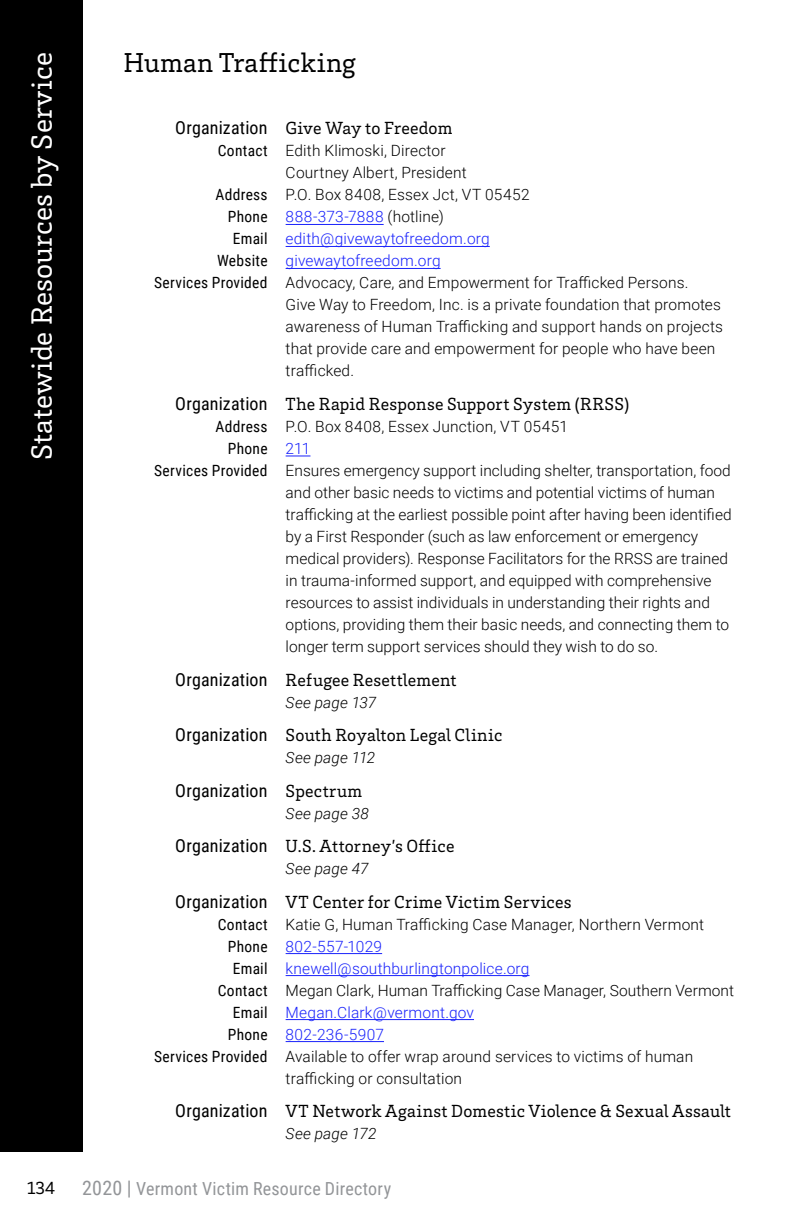
<style>
.page{position:relative;width:792px;height:1224px;background:#fff}
.page>*{position:absolute;margin:0;border:0;box-sizing:border-box;transform-origin:0 0}
.t1{font:30px "Brix Slab";letter-spacing:-.005em;color:#fff}
.t2{font:28px "Brix Slab";letter-spacing:.01em;color:#000}
.p-organization{font:18px "Brix Slab";letter-spacing:.01em;color:#000}
.t3{font:18px "Roboto Condensed";letter-spacing:.015em;color:#939598}
.p-organization-2{font:18px "Roboto Condensed";letter-spacing:.01em;color:#000}
.p-listing{font:300 15.6px/22px "Roboto";letter-spacing:.005em;color:#000}
.p-listing-2{font:300 15.6px "Roboto";letter-spacing:.015em;color:#1922fb}
.p-listing-3{font:italic 300 15.6px "Roboto";letter-spacing:.01em;color:#000}
.p-listing-4{font:15.6px "Roboto Condensed";letter-spacing:.02em;color:#000}
.s1{font-family:"Roboto Condensed"}
.s2{font-family:"Roboto Condensed";font-weight:400}
.s3{font-family:"Roboto Condensed";font-weight:400;color:#000}
.s4{color:#000}
.s5{font-family:"Roboto";font-weight:300;color:#1922fb}
.s6{font-family:"Brix Slab"}
.s7{font-size:20px}
</style>
<div class="page">
<div style="left:0;top:0;width:82px;height:1152px;background:#000"></div>
<hr style="left:286px;top:224px;width:98px;height:1px;background:#1922fb">
<hr style="left:286px;top:246px;width:204px;height:1px;background:#1922fb">
<hr style="left:286px;top:268px;width:155px;height:1px;background:#1922fb">
<svg style="left:286px;top:455px;width:24px;height:1px"></svg>
<hr style="left:286px;top:953px;width:96px;height:1px;background:#1922fb">
<hr style="left:286px;top:975px;width:244px;height:1px;background:#1922fb">
<hr style="left:286px;top:1019px;width:188px;height:1px;background:#1922fb">
<hr style="left:286px;top:1041px;width:98px;height:1px;background:#1922fb">
<h1 class="t1" style="left:22px;top:460px;width:409px;rotate:-90deg">Statewide Resources by Service</h1>
<p class="p-organization" style="left:27px;top:1177px;width:30px">134</p>
<h1 class="t2" style="left:124px;top:45px;width:234px">Human Trafficking</h1>
<p class="p-organization" style="left:175px;top:117px;width:279px"><span class="s1">Organization</span> Give Way to Freedom</p>
<p class="p-listing" style="left:218px;top:139px;width:229px"><span class="s2">Contact</span> Edith Klimoski, Director</p>
<p class="p-listing" style="left:286px;top:161px;width:183px">Courtney Albert, President</p>
<p class="p-listing" style="left:216px;top:183px;width:315px"><span class="s2">Address</span> P.O. Box 8408, Essex Jct, VT 05452</p>
<p class="p-listing-2" style="left:228px;top:206px;width:217px"><span class="s3">Phone</span> 888-373-7888 <span class="s4">(hotline)</span></p>
<p class="p-listing-2" style="left:233px;top:228px;width:258px"><span class="s3">Email</span> edith@givewaytofreedom.org</p>
<p class="p-listing-2" style="left:217px;top:250px;width:225px"><span class="s3">Website</span> givewaytofreedom.org</p>
<p class="p-listing" style="left:286px;top:271px;width:439px;text-indent:-132px"><span class="s2">Services Provided</span> Advocacy, Care, and Empowerment for Trafficked Persons.<br>Give Way to Freedom, Inc. is a private foundation that promotes awareness of Human Trafficking and support hands on projects that provide care and empowerment for people who have been trafficked.</p>
<p class="p-organization" style="left:175px;top:392px;width:455px"><span class="s1">Organization</span> The Rapid Response Support System (RRSS)</p>
<p class="p-listing" style="left:216px;top:415px;width:354px"><span class="s2">Address</span> P.O. Box 8408, Essex Junction, VT 05451</p>
<p class="p-listing-4" style="left:228px;top:438px;width:84px">Phone <span class="s5">211</span></p>
<p class="p-listing" style="left:286px;top:459px;width:448px;text-indent:-132px"><span class="s2">Services Provided</span> Ensures emergency support including shelter, transportation, food and other basic needs to victims and potential victims of human trafficking at the earliest possible point after having been identified by a First Responder (such as law enforcement or emergency medical providers). Response Facilitators for the RRSS are trained in trauma-informed support, and equipped with comprehensive resources to assist individuals in understanding their rights and options, providing them their basic needs, and connecting them to longer term support services should they wish to do so.</p>
<p class="p-organization" style="left:175px;top:668px;width:283px"><span class="s1">Organization</span> Refugee Resettlement</p>
<p class="p-listing-3" style="left:286px;top:691px;width:92px">See page 137</p>
<p class="p-organization" style="left:175px;top:723px;width:329px"><span class="s1">Organization</span> South Royalton Legal Clinic</p>
<p class="p-listing-3" style="left:286px;top:747px;width:91px">See page 112</p>
<p class="p-organization-2" style="left:175px;top:778px;width:189px">Organization <span class="s6">Spectrum</span></p>
<p class="p-listing-3" style="left:286px;top:802px;width:85px">See page 38</p>
<p class="p-organization" style="left:175px;top:834px;width:281px"><span class="s1">Organization</span> U.S. Attorney’s Office</p>
<p class="p-listing-3" style="left:286px;top:858px;width:84px">See page 47</p>
<p class="p-organization" style="left:175px;top:890px;width:398px"><span class="s1">Organization</span> VT Center for Crime Victim Services</p>
<p class="p-listing" style="left:218px;top:912px;width:488px"><span class="s2">Contact</span> Katie G, Human Trafficking Case Manager, Northern Vermont</p>
<p class="p-listing-2" style="left:228px;top:935px;width:156px"><span class="s3">Phone</span> 802-557-1029</p>
<p class="p-listing-2" style="left:233px;top:957px;width:298px"><span class="s3">Email</span> knewell@southburlingtonpolice.org</p>
<p class="p-listing" style="left:218px;top:978px;width:518px"><span class="s2">Contact</span> Megan Clark, Human Trafficking Case Manager, Southern Vermont</p>
<p class="p-listing-2" style="left:233px;top:1001px;width:243px"><span class="s3">Email</span> Megan.Clark@vermont.gov</p>
<p class="p-listing-2" style="left:228px;top:1023px;width:158px"><span class="s3">Phone</span> 802-236-5907</p>
<p class="p-listing" style="left:286px;top:1044px;width:409px;text-indent:-132px"><span class="s2">Services Provided</span> Available to offer wrap around services to victims of human trafficking or consultation</p>
<p class="p-organization" style="left:175px;top:1099px;width:557px"><span class="s1">Organization</span> VT Network Against Domestic Violence &amp; Sexual Assault</p>
<p class="p-listing-3" style="left:286px;top:1123px;width:92px">See page 172</p>
<p class="t3" style="left:82px;top:1176px;width:311px"><span class="s7">2020 |</span> Vermont Victim Resource Directory</p>
</div>
